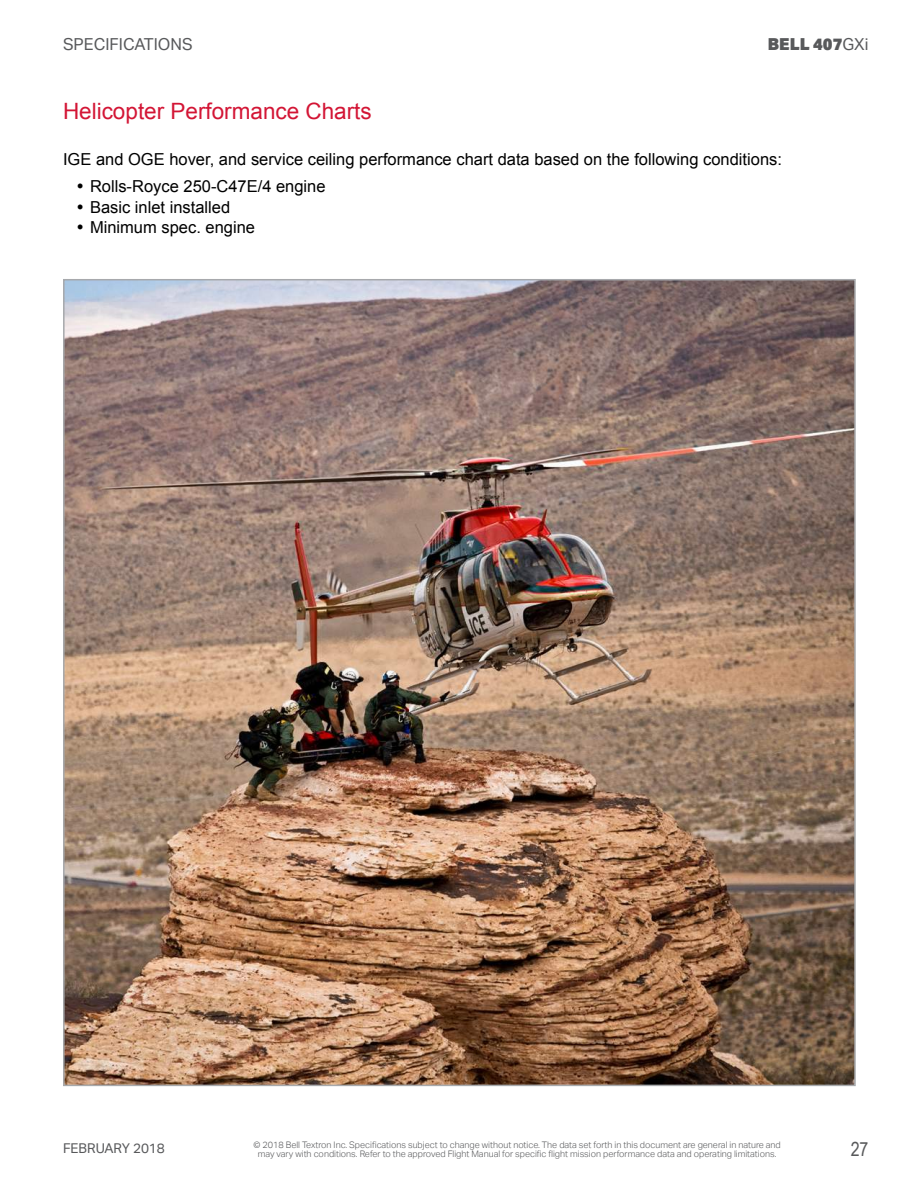
<style>
.page{position:relative;width:918px;height:1188px;background:#fff}
.page>*{position:absolute;margin:0;border:0;box-sizing:border-box;transform-origin:0 0}
.t1{font:22.5px "Arial";color:#d31535}
.t2{font:19.5px "Arial Narrow";color:#58595b}
.t3{font:16.5px/26.2px "Arial";color:#000}
.t4{font:16.5px "Aktiv Grotesk";color:#58595b}
.t5{font:900 16.5px "Aktiv Grotesk";color:#58595b}
.t6{font:13.5px "Aktiv Grotesk";color:#58595b}
.t7{font:300 9px/9px "Aktiv Grotesk";color:#58595b;text-align:center}
.s1{font-weight:400}
</style>
<div class="page">
<img style="left:66px;top:282px;width:787px;height:801px">
<h3 class="t4" style="left:63px;top:34px;width:131px">SPECIFICATIONS</h3>
<h3 class="t5" style="left:768px;top:33px;width:102px">BELL 407<span class="s1">GXi</span></h3>
<h1 class="t1" style="left:63px;top:96px;width:310px">Helicopter Performance Charts</h1>
<h3 class="t3" style="left:90px;top:147px;width:694px;text-indent:-27px">IGE and OGE hover, and service ceiling performance chart data based on the following conditions:<br>Rolls-Royce 250-C47E/4 engine</h3>
<h3 class="t3" style="left:90px;top:197px;width:167px;line-height:20.9px">Basic inlet installed<br>Minimum spec. engine</h3>
<h3 class="t6" style="left:63px;top:1140px;width:103px">FEBRUARY 2018</h3>
<p class="t7" style="left:254px;top:1140px;width:529px">© 2018 Bell Textron Inc. Specifications subject to change without notice. The data set forth in this document are general in nature and may vary with conditions. Refer to the approved Flight Manual for specific flight mission performance data and operating limitations.</p>
<h2 class="t2" style="left:851px;top:1135px;width:19px">27</h2>
</div>
